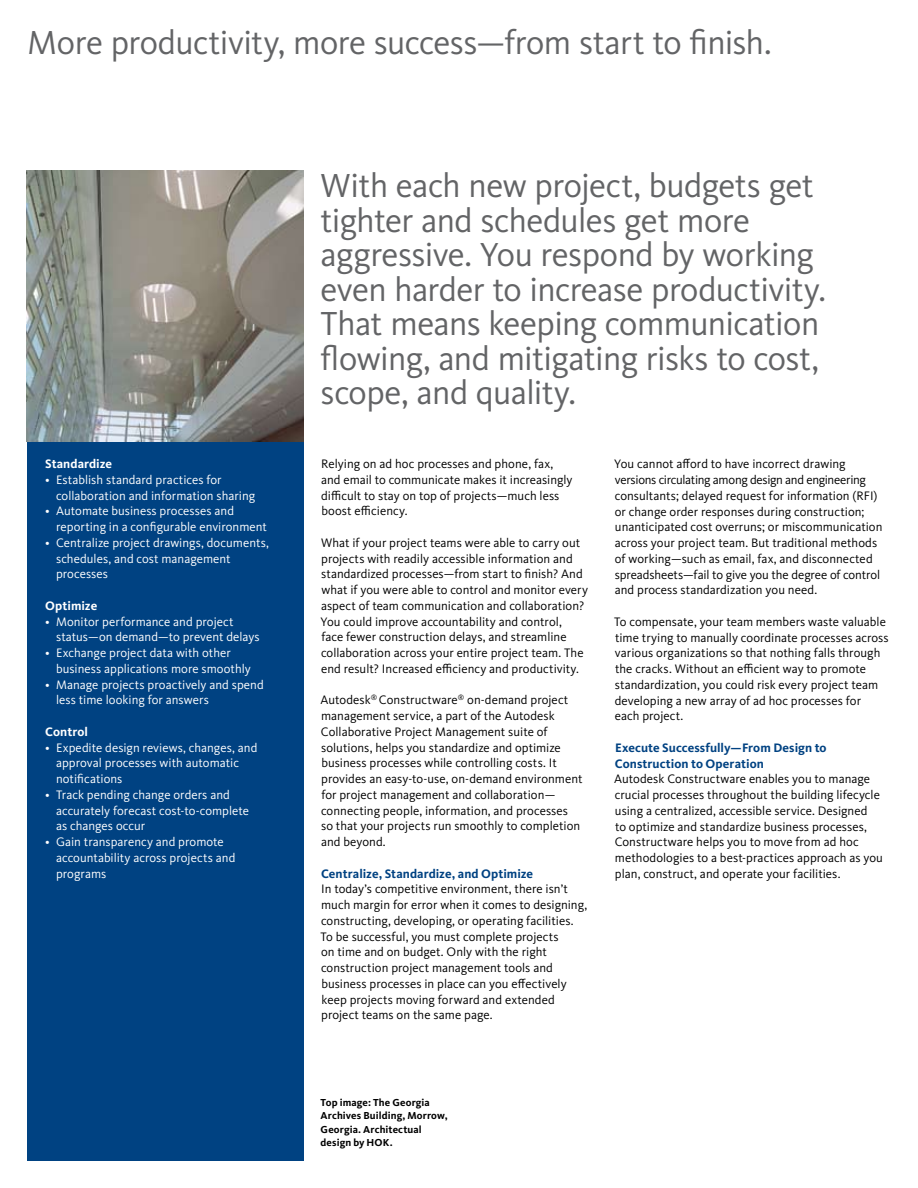
<style>
.page{position:relative;width:918px;height:1188px;background:#fff}
.page>*{position:absolute;margin:0;border:0;box-sizing:border-box;transform-origin:0 0}
.t1{font:34.5px/34.5px "Kievit Pro";letter-spacing:-.02em;color:#636466}
.t2{font:12.75px/15.8px "Kievit Pro";color:#000}
.t3{font:12.75px/15.8px "Kievit Pro";color:#fff}
.t4{font:700 12.75px/15.8px "Kievit Pro";letter-spacing:.005em;color:#004282}
.t5{font:700 12.75px "Kievit Pro";color:#fff}
.t6{font:700 10.5px/13.5px "Kievit Pro";letter-spacing:.01em;color:#000}
</style>
<div class="page">
<div style="left:27px;top:436px;width:277px;height:725px;background:#004282"></div>
<img style="left:27px;top:171px;width:277px;height:271px">
<h1 class="t1" style="left:28px;top:25px;width:746px">More productivity, more success—from start to finish.</h1>
<p class="t5" style="left:45px;top:456px;width:68px">Standardize</p>
<p class="t3" style="left:56px;top:472px;width:201px;text-indent:-11px">• Establish standard practices for collaboration and information sharing</p>
<p class="t3" style="left:56px;top:503px;width:212px;text-indent:-11px">• Automate business processes and reporting in a configurable environment</p>
<p class="t3" style="left:56px;top:535px;width:215px;text-indent:-11px">• Centralize project drawings, documents, schedules, and cost management processes</p>
<p class="t5" style="left:45px;top:598px;width:54px">Optimize</p>
<p class="t3" style="left:56px;top:613px;width:205px;text-indent:-11px">• Monitor performance and project status—on demand—to prevent delays</p>
<p class="t3" style="left:56px;top:645px;width:196px;text-indent:-11px">• Exchange project data with other business applications more smoothly</p>
<p class="t3" style="left:56px;top:676px;width:209px;text-indent:-11px">• Manage projects proactively and spend less time looking for answers</p>
<p class="t5" style="left:45px;top:724px;width:44px">Control</p>
<p class="t3" style="left:56px;top:739px;width:203px;text-indent:-11px">• Expedite design reviews, changes, and approval processes with automatic notifications</p>
<p class="t3" style="left:56px;top:787px;width:195px;text-indent:-11px">• Track pending change orders and accurately forecast cost-to-complete as changes occur</p>
<p class="t3" style="left:56px;top:834px;width:181px;text-indent:-11px">• Gain transparency and promote accountability across projects and programs</p>
<h1 class="t1" style="left:321px;top:168px;width:507px">With each new project, budgets get tighter and schedules get more aggressive. You respond by working even harder to increase productivity.<br>That means keeping communication flowing, and mitigating risks to cost, scope, and quality.</h1>
<p class="t2" style="left:321px;top:456px;width:253px">Relying on ad hoc processes and phone, fax, and email to communicate makes it increasingly difficult to stay on top of projects—much less boost efficiency.</p>
<p class="t2" style="left:321px;top:535px;width:269px">What if your project teams were able to carry out projects with readily accessible information and standardized processes—from start to finish? And what if you were able to control and monitor every aspect of team communication and collaboration?<br>You could improve accountability and control,<br>face fewer construction delays, and streamline collaboration across your entire project team. The end result? Increased efficiency and productivity.</p>
<p class="t2" style="left:320px;top:692px;width:264px">Autodesk<sup>®</sup> Constructware<sup>®</sup> on-demand project management service, a part of the Autodesk Collaborative Project Management suite of solutions, helps you standardize and optimize business processes while controlling costs. It provides an easy-to-use, on-demand environment for project management and collaboration— connecting people, information, and processes so that your projects run smoothly to completion and beyond.</p>
<p class="t4" style="left:321px;top:865px;width:214px">Centralize, Standardize, and Optimize</p>
<p class="t2" style="left:320px;top:881px;width:268px">In today’s competitive environment, there isn’t much margin for error when it comes to designing, constructing, developing, or operating facilities.<br>To be successful, you must complete projects<br>on time and on budget. Only with the right construction project management tools and business processes in place can you effectively keep projects moving forward and extended project teams on the same page.</p>
<p class="t2" style="left:614px;top:456px;width:270px">You cannot afford to have incorrect drawing versions circulating among design and engineering consultants; delayed request for information (RFI) or change order responses during construction; unanticipated cost overruns; or miscommunication across your project team. But traditional methods of working—such as email, fax, and disconnected spreadsheets—fail to give you the degree of control and process standardization you need.</p>
<p class="t2" style="left:614px;top:614px;width:276px">To compensate, your team members waste valuable time trying to manually coordinate processes across various organizations so that nothing falls through the cracks. Without an efficient way to promote standardization, you could risk every project team developing a new array of ad hoc processes for<br>each project.</p>
<p class="t4" style="left:615px;top:740px;width:213px">Execute Successfully—From Design to<br>Construction to Operation</p>
<p class="t2" style="left:614px;top:771px;width:270px">Autodesk Constructware enables you to manage crucial processes throughout the building lifecycle using a centralized, accessible service. Designed<br>to optimize and standardize business processes, Constructware helps you to move from ad hoc methodologies to a best-practices approach as you plan, construct, and operate your facilities.</p>
<p class="t6" style="left:321px;top:1096px;width:129px">Top image: The Georgia<br>Archives Building, Morrow,<br>Georgia. Architectual design by HOK.</p>
</div>
